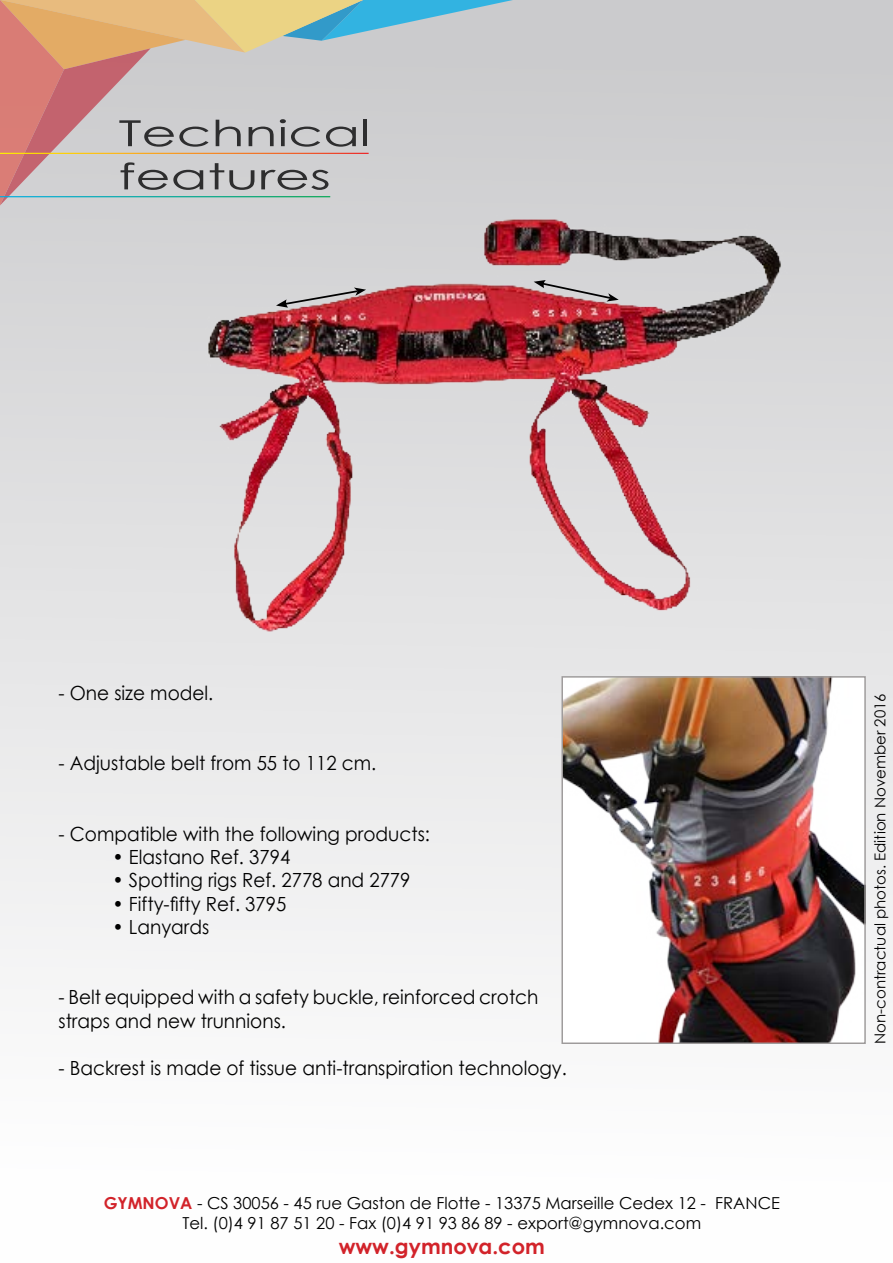
<style>
.page{position:relative;width:893px;height:1263px;background:#fff}
.page>*{position:absolute;margin:0;border:0;box-sizing:border-box;transform-origin:0 0}
.t1{font:36px/43.2px "Century Gothic";color:#2e2e2f;scale:1.5 1}
.t2{font:700 21px "Century Gothic";color:#d2232a}
.t3{font:19.5px/23.4px "Century Gothic";color:#000;scale:.95 1}
.t4{font:16.5px/19.8px "Century Gothic";color:#000}
.t5{font:700 16.5px "Century Gothic";color:#d2232a}
.t6{font:15px "Century Gothic";color:#000}
.s1{font-weight:700;color:#d2232a}
</style>
<div class="page">
<div style="left:0;top:0;width:893px;height:1263px;background:linear-gradient(to bottom,#c9c9cb,#fff)"></div>
<svg style="left:0;top:0;width:513px;height:205px;background:#cbbfb9"></svg>
<hr style="left:0;top:153px;width:369px;height:1px;background:#fff">
<hr style="left:0;top:196px;width:330px;height:1px;background:#fff">
<img style="left:116px;top:213px;width:688px;height:418px">
<img style="left:563px;top:678px;width:301px;height:364px">
<div style="left:561px;top:676px;width:305px;height:368px;border:1px solid #9e9b9b"></div>
<svg style="left:276px;top:287px;width:90px;height:21px;background:#b99a9c"></svg>
<svg style="left:534px;top:280px;width:85px;height:21px;background:#baa2a5"></svg>
<h1 class="t1" style="left:118px;top:111px;width:170px">Technical features</h1>
<p class="t3" style="left:59px;top:681px;width:165px">- One size model.</p>
<p class="t3" style="left:59px;top:751px;width:336px">- Adjustable belt from 55 to 112 cm.</p>
<p class="t3" style="left:59px;top:821px;width:393px">- Compatible with the following products:</p>
<p class="t3" style="left:113px;top:845px;width:189px">• Elastano ref. 3794</p>
<p class="t3" style="left:113px;top:868px;width:315px">• Spotting rigs Ref. 2778 and 2779</p>
<p class="t3" style="left:113px;top:892px;width:184px">• Fifty-fifty ref. 3795</p>
<p class="t3" style="left:113px;top:915px;width:104px">• Lanyards</p>
<p class="t3" style="left:59px;top:985px;width:507px">- Belt equipped with a safety buckle, reinforced crotch straps and new trunnions.</p>
<p class="t3" style="left:59px;top:1055px;width:537px">- Backrest is made of tissue anti-transpiration technology.</p>
<p class="t5" style="left:104px;top:1191px;width:14px">GYMNO</p>
<p class="t4" style="left:182px;top:1193px;width:599px;text-indent:-14px"><span class="s1">VA</span> - CS 30056 - 45 rue Gaston de Flotte - 13375 Marseille Cedex 12 - FRANCE<br>Tel. (0)4 91 87 51 20 - Fax (0)4 91 93 86 89 - export@gymnova.com</p>
<p class="t2" style="left:339px;top:1231px;width:208px">www.gymnova.com</p>
<p class="t6" style="left:870px;top:1044px;width:352px;rotate:-90deg">Non-contractual photos. Edition November 2016</p>
</div>
